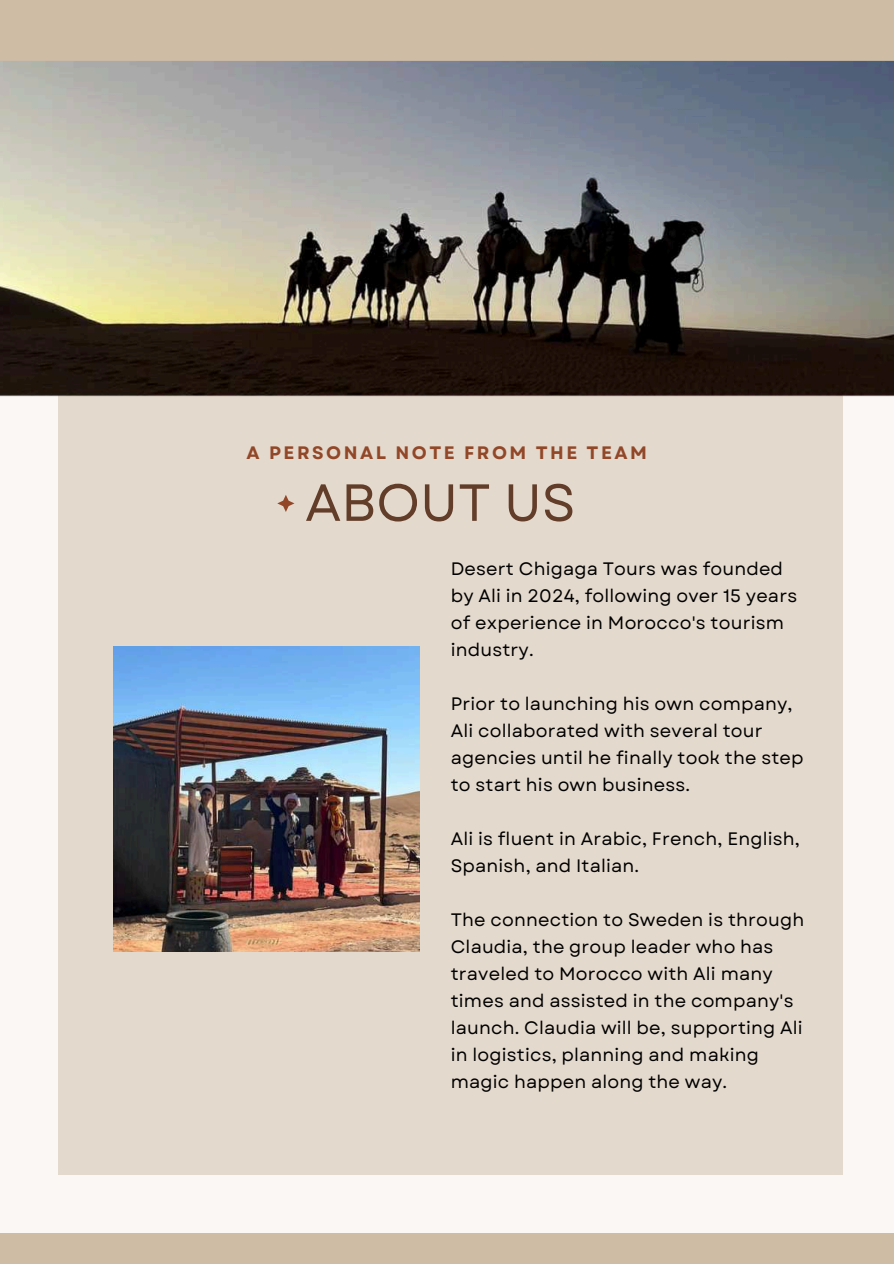
<style>
.page{position:relative;width:894px;height:1264px;background:#fff}
.page>*{position:absolute;margin:0;border:0;box-sizing:border-box;transform-origin:0 0}
.t1{font:52.05px "Garet";color:#623d29}
.t2{font:18px/27px "Garet";letter-spacing:.01em;color:#000}
.t3{font:700 18px "Garet";letter-spacing:.14em;color:#914728}
</style>
<div class="page">
<div style="left:0;top:0;width:893px;height:1263px;background:#faf7f5"></div>
<div style="left:0;top:0;width:893px;height:127px;background:#cebca5"></div>
<div style="left:0;top:1232px;width:893px;height:31px;background:#cebca5"></div>
<div style="left:58px;top:363px;width:784px;height:811px;background:#e4d9cd"></div>
<img style="left:0;top:60px;width:893px;height:360px">
<img style="left:114px;top:646px;width:305px;height:305px">
<svg style="left:277px;top:495px;width:17px;height:17px"></svg>
<p class="t3" style="left:246px;top:442px;width:401px">A PERSONAL NOTE FROM THE TEAM</p>
<h1 class="t1" style="left:305px;top:470px;width:272px">ABOUT US</h1>
<p class="t2" style="left:450px;top:555px;width:348px">Desert Chigaga Tours was founded by Ali in 2024, following over 15 years of experience in Morocco's tourism industry.</p>
<p class="t2" style="left:450px;top:690px;width:354px">Prior to launching his own company, Ali collaborated with several tour agencies until he finally took the step to start his own business.</p>
<p class="t2" style="left:450px;top:825px;width:350px">Ali is fluent in Arabic, French, English,<br>Spanish, and Italian.</p>
<p class="t2" style="left:450px;top:906px;width:355px">The connection to Sweden is through Claudia, the group leader who has traveled to Morocco with Ali many times and assisted in the company's launch. Claudia will be, supporting Ali in logistics, planning and making magic happen along the way.</p>
</div>
